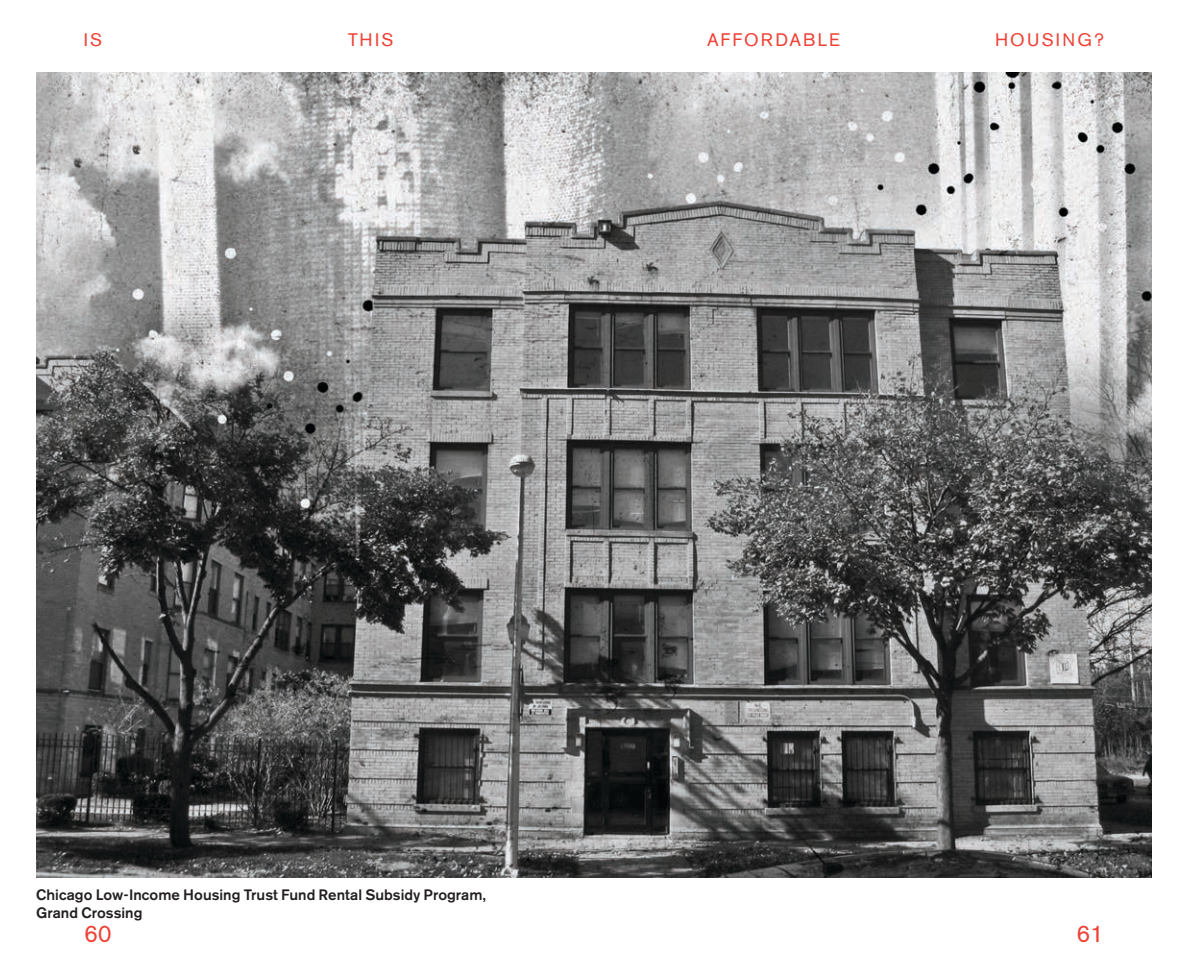
<style>
.page{position:relative;width:1188px;height:972px;background:#fff}
.page>*{position:absolute;margin:0;border:0;box-sizing:border-box;transform-origin:0 0}
.t1{font:24px "Akzidenz Grotesk BE";color:#ef4135}
.t2{font:18px "Akzidenz Grotesk BE";letter-spacing:.12em;color:#ef4135}
.t3{font:18px "Akzidenz Grotesk BE";letter-spacing:.1em;color:#ef4135}
._7_5_9{font:500 15px/18px "Akzidenz Grotesk BE";color:#231f20}
</style>
<div class="page">
<img style="left:36px;top:72px;width:1116px;height:805px">
<p class="t2" style="left:84px;top:29px;width:20px">IS</p>
<p class="t2" style="left:348px;top:29px;width:47px">THIS</p>
<p class="t3" style="left:707px;top:29px;width:134px">AFFORDABLE</p>
<p class="t2" style="left:995px;top:29px;width:110px">HOUSING?</p>
<p class="_7_5_9" style="left:36px;top:886px;width:451px">Chicago Low-Income Housing Trust Fund Rental Subsidy Program,<br>Grand Crossing</p>
<p class="t1" style="left:84px;top:919px;width:29px">60</p>
<p class="t1" style="left:1077px;top:919px;width:29px">61</p>
</div>
